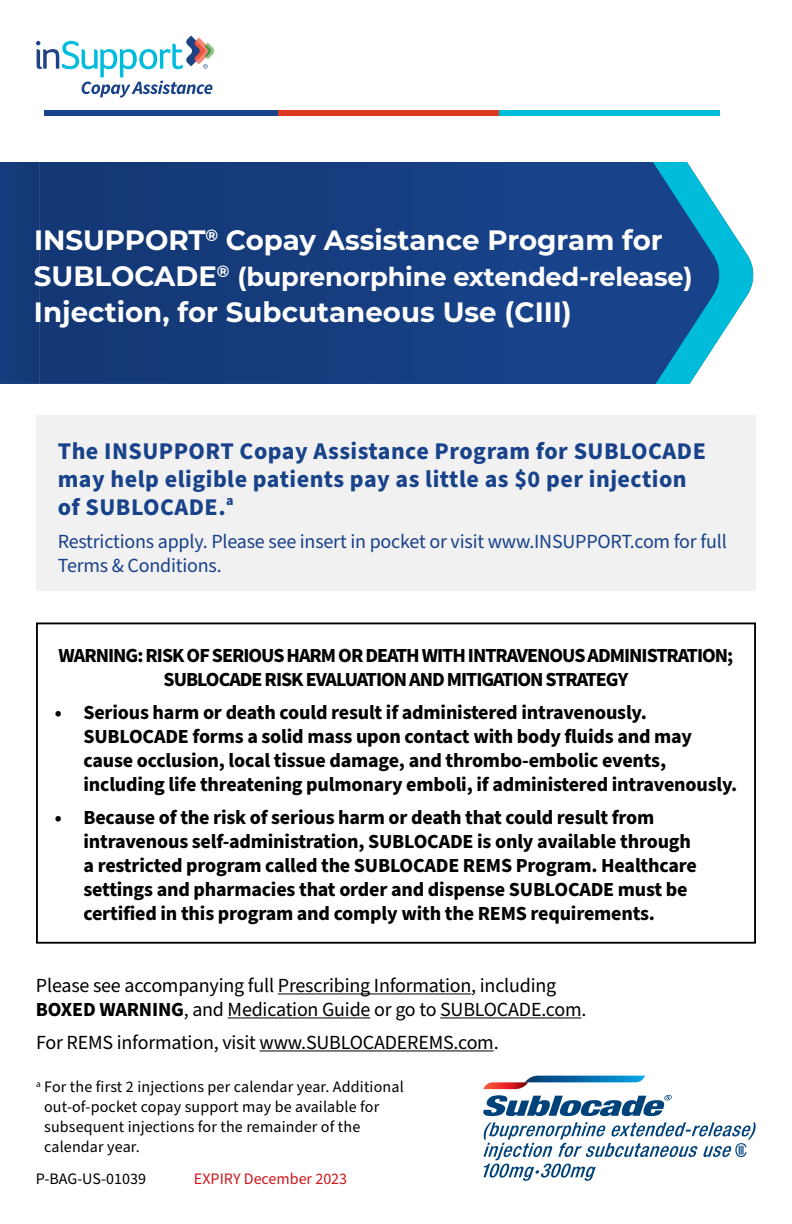
<style>
.page{position:relative;width:792px;height:1224px;background:#fff}
.page>*{position:absolute;margin:0;border:0;box-sizing:border-box;transform-origin:0 0}
.t1{font:700 28px "Montserrat";color:#fff}
.t2{font:700 26px "Montserrat";letter-spacing:-.01em;color:#fff}
.t3{font:700 24px/28px "Source Sans Pro";letter-spacing:.02em;color:#184289}
.t4{font:700 20px/24px "Source Sans Pro";letter-spacing:-.01em;color:#000}
.t5{font:20px/24px "Source Sans Pro";letter-spacing:-.01em;color:#000}
.t6{font:700 20px/24px "Source Sans Pro";letter-spacing:-.05em;color:#000;text-align:center}
.t7{font:20px/24px "Source Sans Pro";letter-spacing:-.01em;color:#184289}
.t8{font:16px/20px "Source Sans Pro";letter-spacing:.01em;color:#000}
.t9{font:16px "Source Sans Pro";color:#ce171e}
.s1{font-size:28px}
.s2{font-weight:700}
</style>
<div class="page">
<div style="left:44px;top:111px;width:234px;height:5px;background:#184289"></div>
<div style="left:278px;top:111px;width:221px;height:5px;background:#dd3822"></div>
<div style="left:499px;top:111px;width:221px;height:5px;background:#00bcdb"></div>
<div style="left:36px;top:622px;width:720px;height:322px;border:2px solid #000"></div>
<svg style="left:0;top:162px;width:753px;height:221px;background:#1e4a88"></svg>
<svg style="left:483px;top:1122px;width:273px;height:59px"></svg>
<svg style="left:483px;top:1095px;width:189px;height:21px"></svg>
<svg style="left:483px;top:1076px;width:162px;height:13px"></svg>
<div style="left:36px;top:415px;width:720px;height:176px;background:#f1f1f2"></div>
<hr style="left:278px;top:993px;width:193px;height:1px;background:#000">
<hr style="left:228px;top:1017px;width:142px;height:1px;background:#000">
<hr style="left:440px;top:1017px;width:141px;height:1px;background:#000">
<hr style="left:260px;top:1050px;width:234px;height:1px;background:#000">
<svg style="left:36px;top:36px;width:177px;height:62px"></svg>
<h1 class="t1" style="left:34px;top:220px;width:630px">INSUPPORT<sup>®</sup> Copay Assistance Program for</h1>
<h1 class="t2" style="left:34px;top:258px;width:660px"><span class="s1">SUBLOCADE</span><sup>®</sup> (buprenorphine extended-release)</h1>
<h1 class="t1" style="left:34px;top:292px;width:539px">Injection, for Subcutaneous Use (CIII)</h1>
<h2 class="t3" style="left:58px;top:437px;width:650px">The INSUPPORT Copay Assistance Program for SUBLOCADE may help eligible patients pay as little as $0 per injection of SUBLOCADE.<sup>a</sup></h2>
<h2 class="t7" style="left:58px;top:530px;width:670px">Restrictions apply. Please see insert in pocket or visit www.INSUPPORT.com for full<br>Terms &amp; Conditions.</h2>
<p class="t6" style="left:59px;top:644px;width:676px">WARNING: RISK OF SERIOUS HARM OR DEATH WITH INTRAVENOUS ADMINISTRATION;<br>SUBLOCADE RISK EVALUATION AND MITIGATION STRATEGY</p>
<p class="t4" style="left:83px;top:701px;width:655px;text-indent:-29px">• Serious harm or death could result if administered intravenously.<br>SUBLOCADE forms a solid mass upon contact with body fluids and may cause occlusion, local tissue damage, and thrombo-embolic events, including life threatening pulmonary emboli, if administered intravenously.</p>
<p class="t4" style="left:83px;top:806px;width:615px;text-indent:-29px">• Because of the risk of serious harm or death that could result from intravenous self-administration, SUBLOCADE is only available through a restricted program called the SUBLOCADE REMS Program. Healthcare settings and pharmacies that order and dispense SUBLOCADE must be certified in this program and comply with the REMS requirements.</p>
<h2 class="t5" style="left:36px;top:974px;width:552px">Please see accompanying full Prescribing Information, including<br><span class="s2">BOXED WARNING</span>, and Medication Guide or go to SUBLOCADE.com.</h2>
<h2 class="t5" style="left:36px;top:1031px;width:464px">For REMS information, visit www.SUBLOCADEREMS.com.</h2>
<p class="t8" style="left:44px;top:1077px;width:361px;text-indent:-8px"><sup>a</sup> For the first 2 injections per calendar year. Additional out-of-pocket copay support may be available for subsequent injections for the remainder of the calendar year.</p>
<p class="t8" style="left:36px;top:1169px;width:111px">P-BAG-US-01039</p>
<p class="t9" style="left:194px;top:1168px;width:155px">EXPIRY December 2023</p>
</div>
